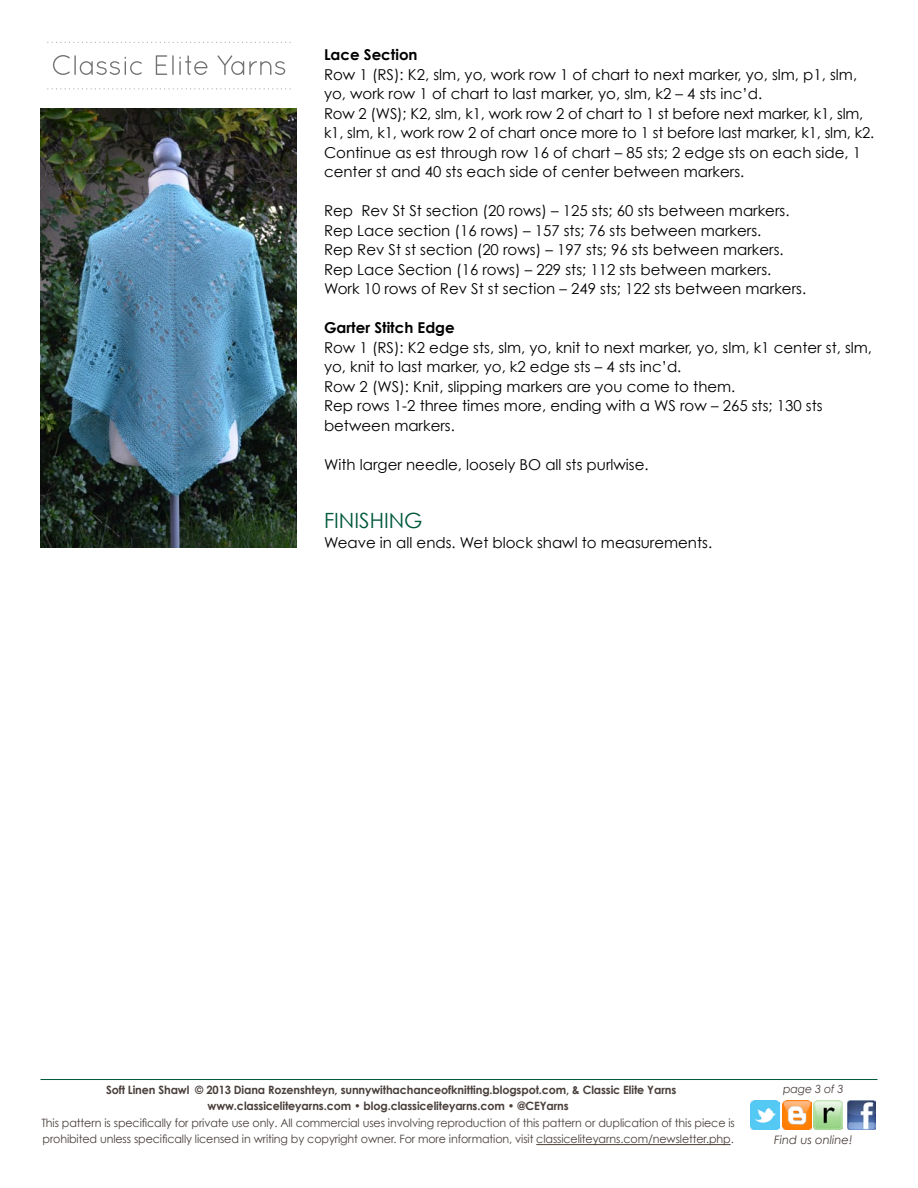
<style>
.page{position:relative;width:918px;height:1188px;background:#fff}
.page>*{position:absolute;margin:0;border:0;box-sizing:border-box;transform-origin:0 0}
.t1{font:21px "Century Gothic";color:#00583d}
.t2{font:15px/19.5px "Century Gothic";color:#000}
.t3{font:700 15px "Century Gothic";color:#000}
.t4{font:italic 11.7px "Century Gothic";color:#493f3b}
.t5{font:11.55px/16.5px "Century Gothic";letter-spacing:-.01em;color:#493f3b}
.t6{font:700 11.55px/16.5px "Century Gothic";letter-spacing:-.01em;color:#493f3b;text-align:center}
.t7{font:italic 11.25px "Century Gothic";letter-spacing:-.01em;color:#493f3b}
</style>
<div class="page">
<img style="left:847px;top:1100px;width:29px;height:29px">
<img style="left:814px;top:1100px;width:29px;height:29px">
<img style="left:782px;top:1100px;width:29px;height:29px">
<img style="left:751px;top:1100px;width:29px;height:29px">
<hr style="left:536px;top:1144px;width:195px;height:1px;background:#493f3b">
<hr style="left:40px;top:1079px;width:838px;height:1px;background:#00583d">
<img style="left:40px;top:108px;width:257px;height:439px">
<svg style="left:47px;top:42px;width:244px;height:1px"></svg>
<svg style="left:47px;top:88px;width:244px;height:1px"></svg>
<svg style="left:53px;top:55px;width:17px;height:20px"></svg>
<hr style="left:74px;top:55px;width:2px;height:20px;background:#717073">
<svg style="left:80px;top:57px;width:62px;height:18px"></svg>
<svg style="left:156px;top:55px;width:11px;height:20px"></svg>
<hr style="left:172px;top:55px;width:2px;height:20px;background:#717073">
<svg style="left:179px;top:55px;width:29px;height:20px"></svg>
<svg style="left:217px;top:55px;width:68px;height:20px"></svg>
<p class="t3" style="left:324px;top:45px;width:95px">Lace Section</p>
<p class="t2" style="left:324px;top:64px;width:552px">Row 1 (RS): K2, slm, yo, work row 1 of chart to next marker, yo, slm, p1, slm, yo, work row 1 of chart to last marker, yo, slm, k2 – 4 sts inc’d.<br>Row 2 (WS); K2, slm, k1, work row 2 of chart to 1 st before next marker, k1, slm, k1, slm, k1, work row 2 of chart once more to 1 st before last marker, k1, slm, k2.<br>Continue as est through row 16 of chart – 85 sts; 2 edge sts on each side, 1 center st and 40 sts each side of center between markers.</p>
<p class="t2" style="left:324px;top:201px;width:484px">Rep Rev St St section (20 rows) – 125 sts; 60 sts between markers.<br>Rep Lace section (16 rows) – 157 sts; 76 sts between markers.<br>Rep Rev St st section (20 rows) – 197 sts; 96 sts between markers.<br>Rep Lace Section (16 rows) – 229 sts; 112 sts between markers.<br>Work 10 rows of Rev St st section – 249 sts; 122 sts between markers.</p>
<p class="t3" style="left:324px;top:318px;width:132px">Garter Stitch Edge</p>
<p class="t2" style="left:324px;top:337px;width:550px">Row 1 (RS): K2 edge sts, slm, yo, knit to next marker, yo, slm, k1 center st, slm, yo, knit to last marker, yo, k2 edge sts – 4 sts inc’d.<br>Row 2 (WS): Knit, slipping markers are you come to them.<br>Rep rows 1-2 three times more, ending with a WS row – 265 sts; 130 sts between markers.</p>
<p class="t2" style="left:324px;top:454px;width:326px">With larger needle, loosely BO all sts purlwise.</p>
<h1 class="t1" style="left:324px;top:508px;width:9px">FINI</h1>
<h1 class="t1" style="left:359px;top:508px;width:65px">SHING</h1>
<p class="t2" style="left:324px;top:532px;width:390px">Weave in all ends. Wet block shawl to measurements.</p>
<p class="t6" style="left:106px;top:1081px;width:572px">Soft Linen Shawl © 2013 Diana Rozenshteyn, sunnywithachanceofknitting.blogspot.com, &amp; Classic Elite Yarns www.classiceliteyarns.com • blog.classiceliteyarns.com • @CEYarns</p>
<p class="t5" style="left:41px;top:1114px;width:695px">This pattern is specifically for private use only. All commercial uses involving reproduction of this pattern or duplication of this piece is prohibited unless specifically licensed in writing by copyright owner. For more information, visit classiceliteyarns.com/newsletter.php.</p>
<p class="t7" style="left:783px;top:1082px;width:62px">page 3 of 3</p>
<p class="t4" style="left:774px;top:1133px;width:80px">Find us online!</p>
</div>
